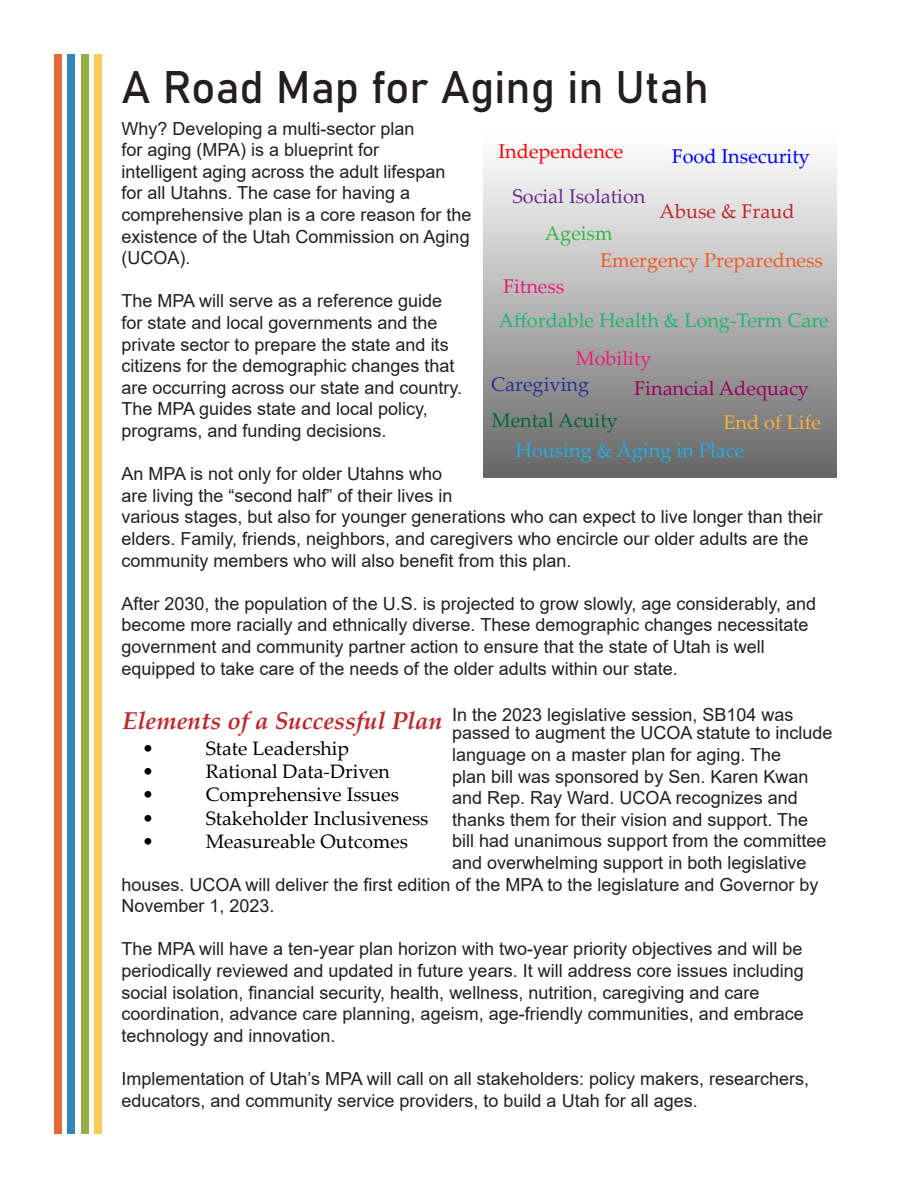
<style>
.page{position:relative;width:918px;height:1188px;background:#fff}
.page>*{position:absolute;margin:0;border:0;box-sizing:border-box;transform-origin:0 0}
.t1{font:45px "Bahnschrift";color:#231f20}
.t2{font:19.95px/29.5px "Palatino Linotype";color:#29abe2}
.t3{font:19.95px "Palatino Linotype";color:#22b573}
.t4{font:19.95px/29.8px "Palatino Linotype";color:#9e005d}
.t5{font:19.95px/37.3px "Palatino Linotype";color:#662d91;text-align:center}
.t6{font:19.95px "Palatino Linotype";color:#f15a24}
.t7{font:19.95px "Palatino Linotype";color:#00f}
.t8{font:19.95px "Palatino Linotype";color:#f00}
.t9{font:19.95px "Palatino Linotype";color:#c1272d}
.t10{font:19.95px "Palatino Linotype";color:#2e3192}
.t11{font:19.95px "Palatino Linotype";color:#fbb03b}
.t12{font:19.95px "Palatino Linotype";color:#ed1e79}
.t13{font:19.5px "Palatino Linotype";color:#000}
.t14{font:18px/21.6px "Arial";color:#231f20}
.s1{color:#39b54a}
.s2{color:#ed1e79}
.s3{color:#006837}
.s4{font-family:"Palatino Linotype";font-weight:700;font-style:italic;font-size:24.3px;color:#c1272d}
</style>
<div class="page">
<div style="left:54px;top:54px;width:8px;height:1080px;background:#e46a35"></div>
<div style="left:68px;top:54px;width:7px;height:1080px;background:#3186ba"></div>
<div style="left:81px;top:54px;width:8px;height:1080px;background:#92af48"></div>
<div style="left:94px;top:54px;width:8px;height:1080px;background:#feca57"></div>
<div style="left:484px;top:125px;width:352px;height:353px;background:linear-gradient(to bottom,#fff,#676767)"></div>
<p class="t1" style="left:122px;top:53px;width:589px">A Road Map for Aging in Utah</p>
<p class="t14" style="left:122px;top:117px;width:352px">Why? Developing a multi-sector plan<br>for aging (MPA) is a blueprint for<br>intelligent aging across the adult lifespan<br>for all Utahns. The case for having a comprehensive plan is a core reason for the existence of the Utah Commission on Aging (UCOA).</p>
<p class="t14" style="left:122px;top:290px;width:342px">The MPA will serve as a reference guide for state and local governments and the private sector to prepare the state and its citizens for the demographic changes that are occurring across our state and country.<br>The MPA guides state and local policy, programs, and funding decisions.</p>
<p class="t8" style="left:499px;top:137px;width:126px">Independence</p>
<p class="t7" style="left:672px;top:142px;width:140px">Food Insecurity</p>
<p class="t5" style="left:512px;top:176px;width:135px">Social Isolation<br><span class="s1">Ageism</span></p>
<p class="t9" style="left:660px;top:197px;width:136px">Abuse &amp; Fraud</p>
<p class="t6" style="left:600px;top:246px;width:224px">Emergency Preparedness</p>
<p class="t3" style="left:499px;top:306px;width:332px">Affordable Health &amp; Long-Term Care</p>
<p class="t12" style="left:503px;top:272px;width:63px">Fitness</p>
<p class="t4" style="left:634px;top:343px;width:176px;text-indent:-58px"><span class="s2">Mobility<br></span>Financial Adequacy</p>
<p class="t2" style="left:515px;top:405px;width:230px;text-indent:-24px"><span class="s3">Mental Acuity<br></span>Housing &amp; Aging in Place</p>
<p class="t10" style="left:491px;top:370px;width:99px">Caregiving</p>
<p class="t11" style="left:723px;top:408px;width:99px">End of Life</p>
<p class="t14" style="left:121px;top:463px;width:703px">An MPA is not only for older Utahns who<br>are living the “second half” of their lives in<br>various stages, but also for younger generations who can expect to live longer than their elders. Family, friends, neighbors, and caregivers who encircle our older adults are the community members who will also benefit from this plan.</p>
<p class="t14" style="left:121px;top:593px;width:696px">After 2030, the population of the U.S. is projected to grow slowly, age considerably, and become more racially and ethnically diverse. These demographic changes necessitate government and community partner action to ensure that the state of Utah is well equipped to take care of the needs of the older adults within our state.</p>
<p class="t14" style="left:123px;top:703px;width:672px"><span class="s4">Elements of a Successful Plan</span> In the 2023 legislative session, SB104 was</p>
<p class="t13" style="left:142px;top:734px;width:13px">•</p>
<p class="t13" style="left:206px;top:734px;width:145px">State Leadership</p>
<p class="t13" style="left:142px;top:758px;width:13px">•</p>
<p class="t13" style="left:206px;top:758px;width:186px">Rational Data-Driven</p>
<p class="t13" style="left:142px;top:781px;width:13px">•</p>
<p class="t13" style="left:206px;top:781px;width:195px">Comprehensive Issues</p>
<p class="t13" style="left:142px;top:804px;width:13px">•</p>
<p class="t13" style="left:206px;top:804px;width:224px">Stakeholder Inclusiveness</p>
<p class="t13" style="left:142px;top:828px;width:13px">•</p>
<p class="t13" style="left:206px;top:828px;width:204px">Measureable Outcomes</p>
<p class="t14" style="left:452px;top:722px;width:382px">passed to augment the UCOA statute to include</p>
<p class="t14" style="left:452px;top:744px;width:330px">language on a master plan for aging. The</p>
<p class="t14" style="left:452px;top:765px;width:358px">plan bill was sponsored by Sen. Karen Kwan</p>
<p class="t14" style="left:452px;top:787px;width:347px">and Rep. Ray Ward. UCOA recognizes and</p>
<p class="t14" style="left:452px;top:809px;width:357px">thanks them for their vision and support. The</p>
<p class="t14" style="left:452px;top:830px;width:376px">bill had unanimous support from the committee</p>
<p class="t14" style="left:452px;top:852px;width:356px">and overwhelming support in both legislative</p>
<p class="t14" style="left:122px;top:873px;width:698px">houses. UCOA will deliver the first edition of the MPA to the legislature and Governor by</p>
<p class="t14" style="left:122px;top:895px;width:155px">November 1, 2023.</p>
<p class="t14" style="left:122px;top:938px;width:684px">The MPA will have a ten-year plan horizon with two-year priority objectives and will be periodically reviewed and updated in future years. It will address core issues including social isolation, financial security, health, wellness, nutrition, caregiving and care coordination, advance care planning, ageism, age-friendly communities, and embrace technology and innovation.</p>
<p class="t14" style="left:122px;top:1068px;width:689px">Implementation of Utah’s MPA will call on all stakeholders: policy makers, researchers, educators, and community service providers, to build a Utah for all ages.</p>
</div>
